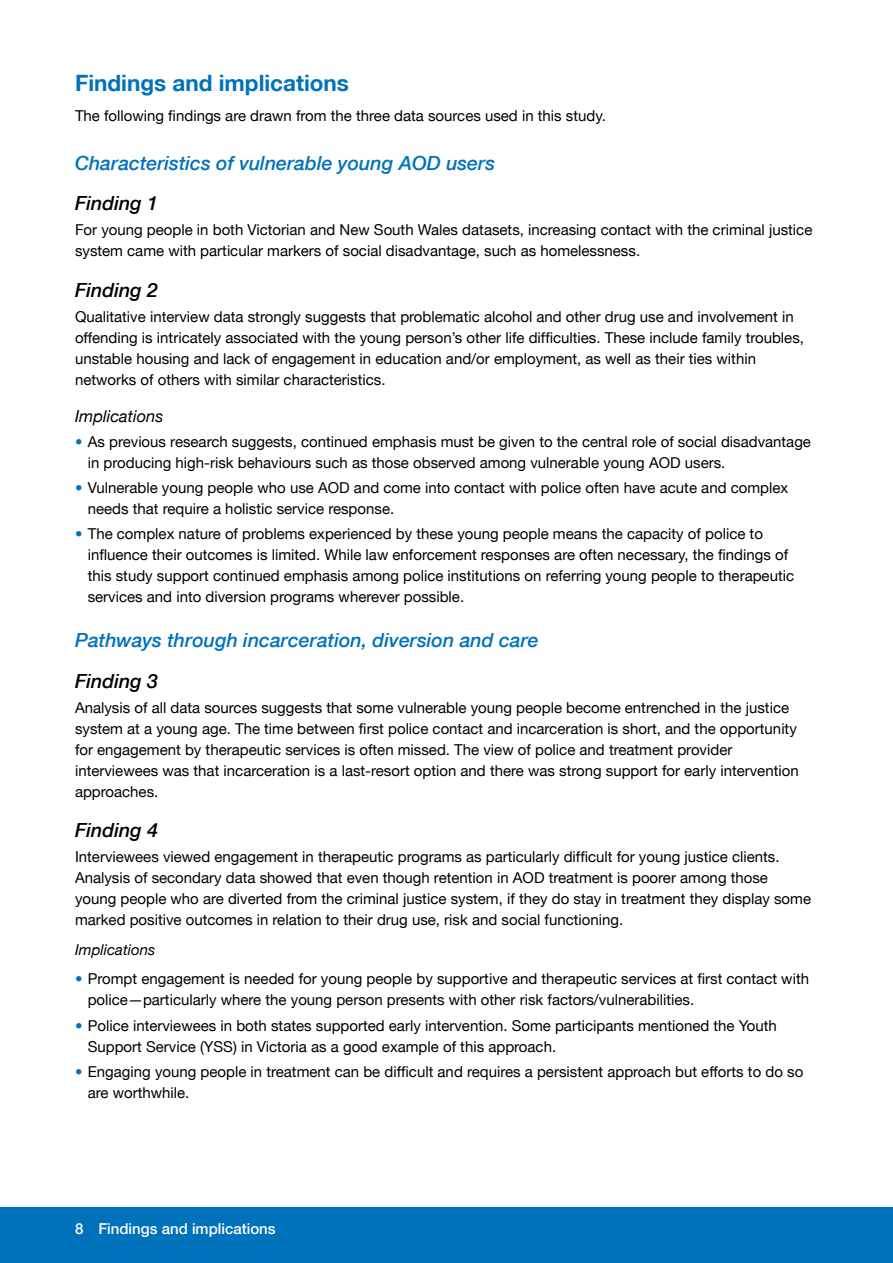
<style>
.page{position:relative;width:893px;height:1263px;background:#fff}
.page>*{position:absolute;margin:0;border:0;box-sizing:border-box;transform-origin:0 0}
.t1{font:700 22.5px "Helvetica Neue LT";color:#0072bb}
.t2{font:italic 500 19.5px "Helvetica Neue LT";color:#0072bb}
.t3{font:italic 500 19.5px "Helvetica Neue LT";color:#000}
.t4{font:italic 16.5px "Helvetica Neue LT";color:#000}
.body{font:15px/21px "Helvetica Neue LT";color:#000}
.t5{font:500 15px "Helvetica Neue LT";color:#fff}
.body-2{font:italic 15px "Helvetica Neue LT";color:#000}
.s1{color:#0072bb}
</style>
<div class="page">
<div style="left:0;top:1208px;width:893px;height:55px;background:#0072bb"></div>
<h2 class="t1" style="left:75px;top:69px;width:276px">Findings and implications</h2>
<p class="body" style="left:75px;top:105px;width:532px">The following findings are drawn from the three data sources used in this study.</p>
<h3 class="t2" style="left:75px;top:151px;width:422px">Characteristics of vulnerable young AOD users</h3>
<h4 class="t3" style="left:75px;top:191px;width:85px">Finding 1</h4>
<p class="body" style="left:75px;top:219px;width:739px">For young people in both Victorian and New South Wales datasets, increasing contact with the criminal justice system came with particular markers of social disadvantage, such as homelessness.</p>
<h4 class="t3" style="left:75px;top:278px;width:85px">Finding 2</h4>
<p class="body" style="left:75px;top:306px;width:730px">Qualitative interview data strongly suggests that problematic alcohol and other drug use and involvement in offending is intricately associated with the young person’s other life difficulties. These include family troubles, unstable housing and lack of engagement in education and/or employment, as well as their ties within networks of others with similar characteristics.</p>
<h5 class="t4" style="left:75px;top:406px;width:90px">Implications</h5>
<p class="body" style="left:88px;top:431px;width:725px;text-indent:-13px"><span class="s1">•</span> As previous research suggests, continued emphasis must be given to the central role of social disadvantage in producing high-risk behaviours such as those observed among vulnerable young AOD users.</p>
<p class="body" style="left:88px;top:477px;width:702px;text-indent:-13px"><span class="s1">•</span> Vulnerable young people who use AOD and come into contact with police often have acute and complex needs that require a holistic service response.</p>
<p class="body" style="left:88px;top:523px;width:708px;text-indent:-13px"><span class="s1">•</span> The complex nature of problems experienced by these young people means the capacity of police to influence their outcomes is limited. While law enforcement responses are often necessary, the findings of this study support continued emphasis among police institutions on referring young people to therapeutic services and into diversion programs wherever possible.</p>
<h3 class="t2" style="left:75px;top:629px;width:465px">Pathways through incarceration, diversion and care</h3>
<h4 class="t3" style="left:75px;top:669px;width:85px">Finding 3</h4>
<p class="body" style="left:75px;top:697px;width:725px">Analysis of all data sources suggests that some vulnerable young people become entrenched in the justice system at a young age. The time between first police contact and incarceration is short, and the opportunity for engagement by therapeutic services is often missed. The view of police and treatment provider interviewees was that incarceration is a last-resort option and there was strong support for early intervention approaches.</p>
<h4 class="t3" style="left:75px;top:819px;width:85px">Finding 4</h4>
<p class="body" style="left:75px;top:846px;width:738px">Interviewees viewed engagement in therapeutic programs as particularly difficult for young justice clients.<br>Analysis of secondary data showed that even though retention in AOD treatment is poorer among those young people who are diverted from the criminal justice system, if they do stay in treatment they display some marked positive outcomes in relation to their drug use, risk and social functioning.</p>
<p class="body-2" style="left:75px;top:940px;width:82px">Implications</p>
<p class="body" style="left:88px;top:968px;width:723px;text-indent:-13px"><span class="s1">•</span> Prompt engagement is needed for young people by supportive and therapeutic services at first contact with police—particularly where the young person presents with other risk factors/vulnerabilities.</p>
<p class="body" style="left:88px;top:1015px;width:691px;text-indent:-13px"><span class="s1">•</span> Police interviewees in both states supported early intervention. Some participants mentioned the Youth<br>Support Service (YSS) in Victoria as a good example of this approach.</p>
<p class="body" style="left:88px;top:1061px;width:717px;text-indent:-13px"><span class="s1">•</span> Engaging young people in treatment can be difficult and requires a persistent approach but efforts to do so are worthwhile.</p>
<p class="t5" style="left:75px;top:1220px;width:202px">8 Findings and implications</p>
</div>
